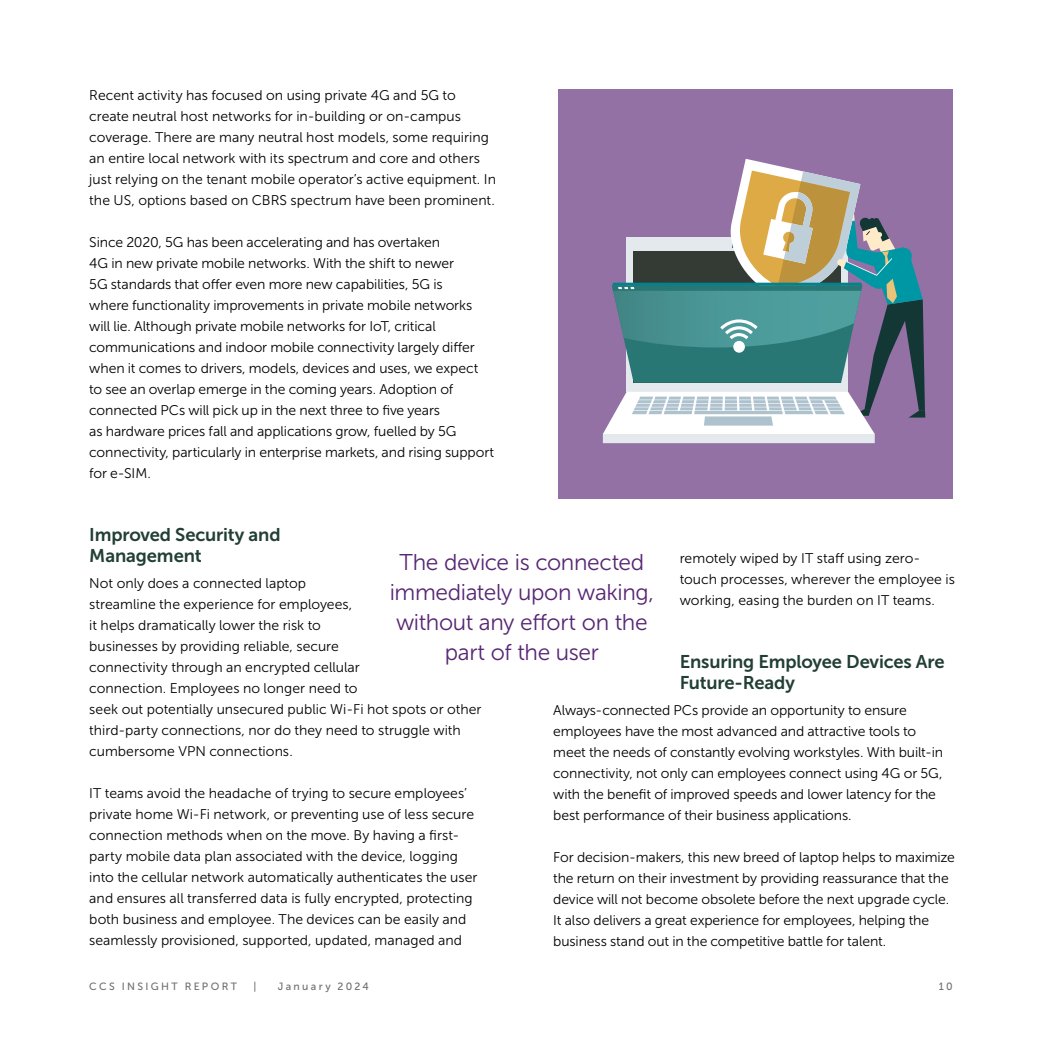
<style>
.page{position:relative;width:1042px;height:1042px;background:#fff}
.page>*{position:absolute;margin:0;border:0;box-sizing:border-box;transform-origin:0 0}
.t1{font:22.75px/29.8px "Museo Sans 300";letter-spacing:-.015em;color:#572674;text-align:center}
.t2{font:18.38px/21px "Museo Sans 700";letter-spacing:-.01em;color:#223f35}
.t3{font:14px/21px "Museo Sans 300";letter-spacing:-.005em;color:#000}
.t4{font:10.5px "Museo Sans 500";letter-spacing:.225em;color:#706f6f}
</style>
<div class="page">
<div style="left:558px;top:89px;width:394px;height:410px;background:#9471a4"></div>
<svg style="left:603px;top:159px;width:322px;height:284px"></svg>
<p class="t3" style="left:89px;top:85px;width:408px">Recent activity has focused on using private 4G and 5G to create neutral host networks for in-building or on-campus coverage. There are many neutral host models, some requiring an entire local network with its spectrum and core and others just relying on the tenant mobile operator’s active equipment. In the US, options based on CBRS spectrum have been prominent.</p>
<p class="t3" style="left:89px;top:232px;width:406px">Since 2020, 5G has been accelerating and has overtaken<br>4G in new private mobile networks. With the shift to newer<br>5G standards that offer even more new capabilities, 5G is<br>where functionality improvements in private mobile networks will lie. Although private mobile networks for IoT, critical communications and indoor mobile connectivity largely differ when it comes to drivers, models, devices and uses, we expect to see an overlap emerge in the coming years. Adoption of connected PCs will pick up in the next three to five years<br>as hardware prices fall and applications grow, fuelled by 5G connectivity, particularly in enterprise markets, and rising support for e-SIM.</p>
<h2 class="t2" style="left:89px;top:524px;width:193px">Improved Security and<br>Management</h2>
<p class="t3" style="left:89px;top:573px;width:394px">Not only does a connected laptop<br>streamline the experience for employees,<br>it helps dramatically lower the risk to<br>businesses by providing reliable, secure<br>connectivity through an encrypted cellular<br>connection. Employees no longer need to<br>seek out potentially unsecured public Wi-Fi hot spots or other third-party connections, nor do they need to struggle with cumbersome VPN connections.</p>
<p class="t3" style="left:89px;top:783px;width:390px">IT teams avoid the headache of trying to secure employees’ private home Wi-Fi network, or preventing use of less secure connection methods when on the move. By having a first&shy;party mobile data plan associated with the device, logging into the cellular network automatically authenticates the user and ensures all transferred data is fully encrypted, protecting both business and employee. The devices can be easily and seamlessly provisioned, supported, updated, managed and</p>
<p class="t3" style="left:680px;top:547px;width:277px">remotely wiped by IT staff using zero&shy;touch processes, wherever the employee is working, easing the burden on IT teams.</p>
<h1 class="t1" style="left:390px;top:548px;width:266px">The device is connected immediately upon waking, without any effort on the part of the user</h1>
<h2 class="t2" style="left:680px;top:651px;width:266px">Ensuring Employee Devices Are<br>Future-Ready</h2>
<p class="t3" style="left:553px;top:699px;width:391px">Always-connected PCs provide an opportunity to ensure employees have the most advanced and attractive tools to meet the needs of constantly evolving workstyles. With built-in connectivity, not only can employees connect using 4G or 5G, with the benefit of improved speeds and lower latency for the best performance of their business applications.</p>
<p class="t3" style="left:553px;top:846px;width:403px">For decision-makers, this new breed of laptop helps to maximize the return on their investment by providing reassurance that the device will not become obsolete before the next upgrade cycle.<br>It also delivers a great experience for employees, helping the business stand out in the competitive battle for talent.</p>
<p class="t4" style="left:89px;top:981px;width:149px">CCS INSIGHT REPORT</p>
<p class="t4" style="left:253px;top:981px;width:4px">|</p>
<p class="t4" style="left:278px;top:981px;width:93px">January 2024</p>
<p class="t4" style="left:939px;top:981px;width:15px">10</p>
</div>
